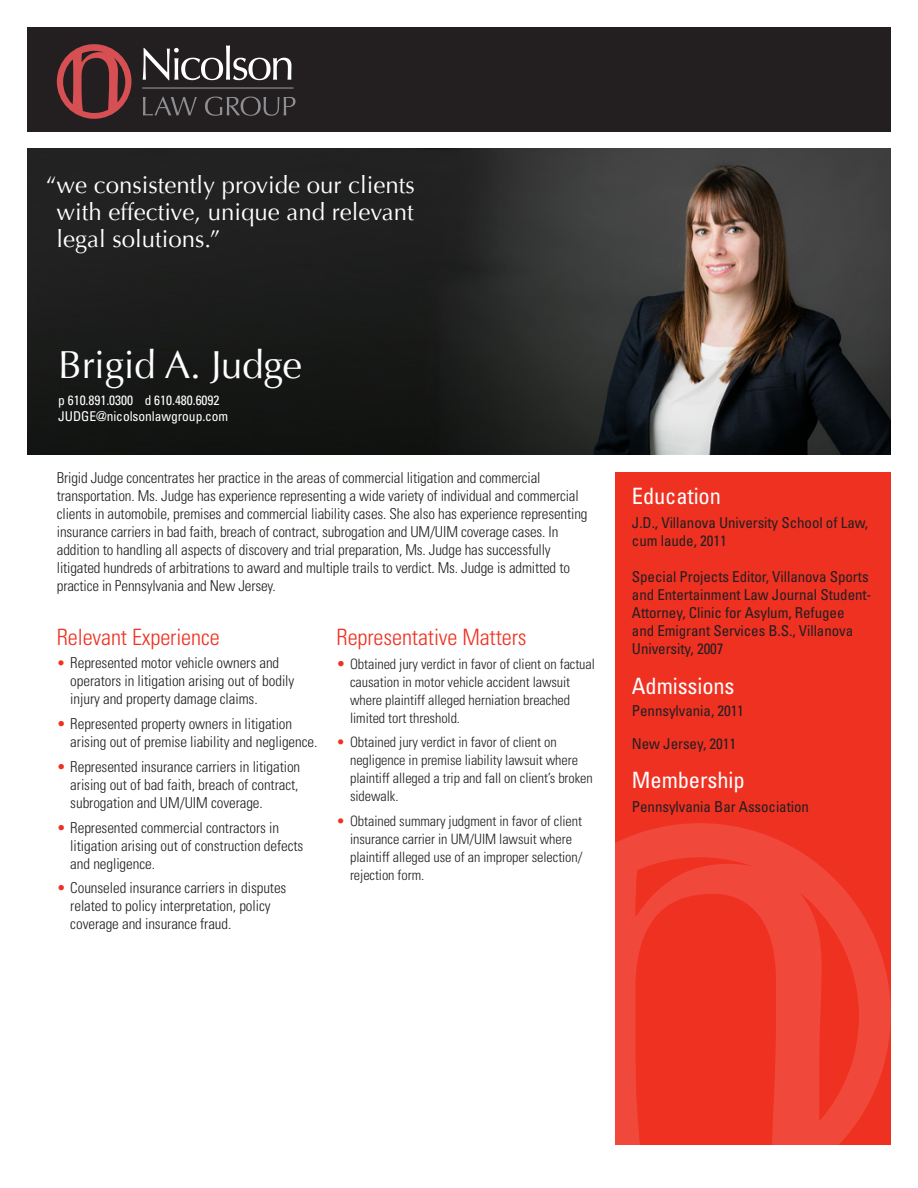
<style>
.page{position:relative;width:918px;height:1188px;background:#fff}
.page>*{position:absolute;margin:0;border:0;box-sizing:border-box;transform-origin:0 0}
.Main_Header{font:39px "Optima";letter-spacing:-.01em;color:#fff}
.t1{font:24px/27px "Optima";color:#fff;text-align:justify}
.Sub-Head{font:300 condensed 22.5px "Univers LT Std";letter-spacing:-.005em;color:#ef3122}
.Sub-Head-2{font:condensed 22.5px "Univers LT Std";letter-spacing:-.005em;color:#fff}
.Body{font:300 condensed 15px/18px "Univers LT Std";letter-spacing:-.01em;color:#231f20}
.Contact_Info{font:condensed 15px/18px "Univers LT Std";letter-spacing:-.005em;color:#231f20}
.t2{font:300 condensed 14.25px/18px "Univers LT Std";letter-spacing:-.005em;color:#231f20}
.Contact_Info-2{font:condensed 13.5px "Univers LT Std";letter-spacing:-.005em;color:#fff}
.s1{font-size:14.25px;color:#ef3122}
.s2{color:#ef3122}
.s3{font-size:15px;color:#ef3122}
</style>
<div class="page">
<div style="left:27px;top:27px;width:864px;height:105px;background:#231f20"></div>
<svg style="left:57px;top:44px;width:74px;height:75px"></svg>
<svg style="left:143px;top:45px;width:148px;height:35px"></svg>
<svg style="left:143px;top:97px;width:54px;height:18px"></svg>
<svg style="left:205px;top:97px;width:90px;height:19px"></svg>
<hr style="left:142px;top:87px;width:152px;height:2px;background:#8d8f92">
<div style="left:615px;top:472px;width:276px;height:673px;background:#ef3122"></div>
<img style="left:27px;top:148px;width:864px;height:307px">
<svg style="left:615px;top:823px;width:276px;height:322px"></svg>
<p class="t1" style="left:56px;top:171px;width:360px;text-indent:-11px">“we consistently provide our clients with effective, unique and relevant legal solutions.”</p>
<p class="Main_Header" style="left:58px;top:342px;width:245px">Brigid A. Judge</p>
<p class="Contact_Info-2" style="left:58px;top:391px;width:163px">p 610.891.0300 d 610.480.6092</p>
<p class="Contact_Info-2" style="left:58px;top:408px;width:172px">JUDGE@nicolsonlawgroup.com</p>
<p class="Body" style="left:57px;top:469px;width:532px">Brigid Judge concentrates her practice in the areas of commercial litigation and commercial transportation. Ms. Judge has experience representing a wide variety of individual and commercial clients in automobile, premises and commercial liability cases. She also has experience representing insurance carriers in bad faith, breach of contract, subrogation and UM/UIM coverage cases. In addition to handling all aspects of discovery and trial preparation, Ms. Judge has successfully litigated hundreds of arbitrations to award and multiple trails to verdict. Ms. Judge is admitted to practice in Pennsylvania and New Jersey.</p>
<p class="Sub-Head" style="left:57px;top:624px;width:164px">Relevant Experience</p>
<p class="Body" style="left:70px;top:654px;width:226px;text-indent:-14px"><span class="s1">•</span> Represented motor vehicle owners and operators in litigation arising out of bodily injury and property damage claims.</p>
<p class="Body" style="left:70px;top:715px;width:249px;text-indent:-14px"><span class="s2">•</span> Represented property owners in litigation arising out of premise liability and negligence.</p>
<p class="Body" style="left:70px;top:758px;width:231px;text-align:justify;text-indent:-14px"><span class="s2">•</span> Represented insurance carriers in litigation arising out of bad faith, breach of contract, subrogation and UM/UIM coverage.</p>
<p class="Body" style="left:70px;top:818px;width:235px;text-indent:-14px"><span class="s2">•</span> Represented commercial contractors in litigation arising out of construction defects and negligence.</p>
<p class="Body" style="left:70px;top:879px;width:218px;text-indent:-14px"><span class="s2">•</span> Counseled insurance carriers in disputes related to policy interpretation, policy coverage and insurance fraud.</p>
<p class="Sub-Head" style="left:337px;top:624px;width:192px">Representative Matters</p>
<p class="t2" style="left:350px;top:655px;width:246px;text-indent:-14px"><span class="s3">•</span> Obtained jury verdict in favor of client on factual causation in motor vehicle accident lawsuit where plaintiff alleged herniation breached limited tort threshold.</p>
<p class="t2" style="left:350px;top:733px;width:244px;text-indent:-14px"><span class="s2">•</span> Obtained jury verdict in favor of client on negligence in premise liability lawsuit where plaintiff alleged a trip and fall on client’s broken sidewalk.</p>
<p class="t2" style="left:350px;top:812px;width:234px;text-indent:-14px"><span class="s2">•</span> Obtained summary judgment in favor of client insurance carrier in UM/UIM lawsuit where plaintiff alleged use of an improper selection/ rejection form.</p>
<p class="Sub-Head-2" style="left:632px;top:482px;width:91px">Education</p>
<p class="Contact_Info" style="left:632px;top:513px;width:238px">J.D., Villanova University School of Law, cum laude, 2011</p>
<p class="Contact_Info" style="left:632px;top:567px;width:241px">Special Projects Editor, Villanova Sports and Entertainment Law Journal Student-Attorney, Clinic for Asylum, Refugee<br>and Emigrant Services B.S., Villanova University, 2007</p>
<p class="Sub-Head-2" style="left:632px;top:671px;width:104px">Admissions</p>
<p class="Contact_Info" style="left:632px;top:701px;width:114px">Pennsylvania, 2011</p>
<p class="Contact_Info" style="left:632px;top:734px;width:106px">New Jersey, 2011</p>
<p class="Sub-Head-2" style="left:632px;top:766px;width:114px">Membership</p>
<p class="Contact_Info" style="left:632px;top:797px;width:179px">Pennsylvania Bar Association</p>
</div>
